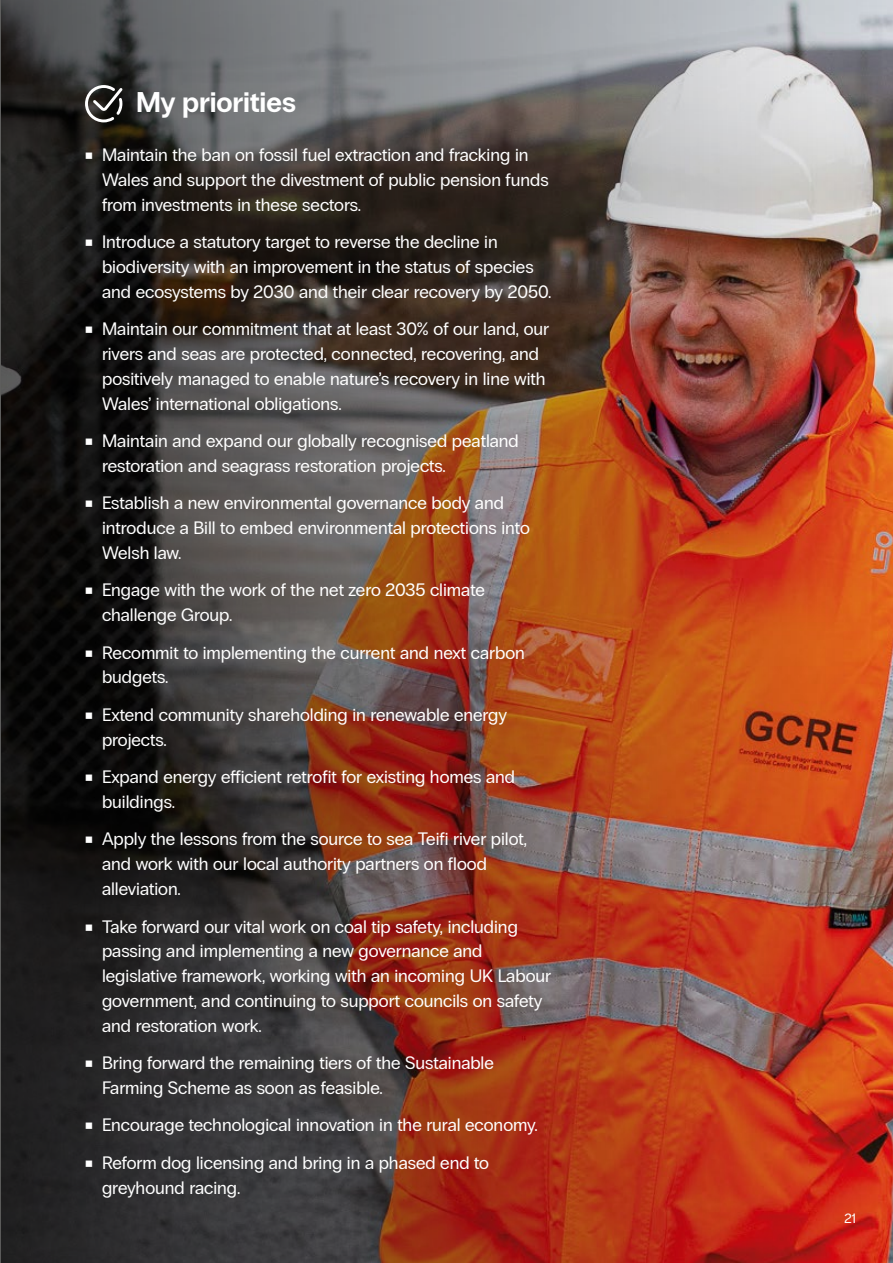
<style>
.page{position:relative;width:893px;height:1263px;background:#fff}
.page>*{position:absolute;margin:0;border:0;box-sizing:border-box;transform-origin:0 0}
.t1{font:700 28.5px "PP Radio Grotesk";color:#fff}
.t2{font:18px/24.8px "PP Radio Grotesk";color:#fff}
.t3{font:13.5px "PP Radio Grotesk";color:#fff}
.s1{font-weight:900;font-size:30px}
</style>
<div class="page">
<img style="left:0;top:0;width:893px;height:1263px">
<svg style="left:85px;top:85px;width:38px;height:37px"></svg>
<h1 class="t1" style="left:136px;top:86px;width:161px">My priorities</h1>
<p class="t2" style="left:102px;top:143px;width:448px;text-indent:-17px"><span class="s1">•</span> Maintain the ban on fossil fuel extraction and fracking in<br>Wales and support the divestment of public pension funds from investments in these sectors.</p>
<p class="t2" style="left:102px;top:230px;width:451px;text-indent:-17px"><span class="s1">•</span> Introduce a statutory target to reverse the decline in biodiversity with an improvement in the status of species and ecosystems by 2030 and their clear recovery by 2050.</p>
<p class="t2" style="left:102px;top:317px;width:449px;text-indent:-17px"><span class="s1">•</span> Maintain our commitment that at least 30% of our land, our rivers and seas are protected, connected, recovering, and positively managed to enable nature’s recovery in line with Wales’ international obligations.</p>
<p class="t2" style="left:102px;top:429px;width:418px;text-indent:-17px"><span class="s1">•</span> Maintain and expand our globally recognised peatland restoration and seagrass restoration projects.</p>
<p class="t2" style="left:102px;top:491px;width:429px;text-indent:-17px"><span class="s1">•</span> Establish a new environmental governance body and introduce a Bill to embed environmental protections into<br>Welsh law.</p>
<p class="t2" style="left:102px;top:578px;width:384px;text-indent:-17px"><span class="s1">•</span> Engage with the work of the net zero 2035 climate challenge Group.</p>
<p class="t2" style="left:102px;top:640px;width:424px;text-indent:-17px"><span class="s1">•</span> Recommit to implementing the current and next carbon budgets.</p>
<p class="t2" style="left:102px;top:702px;width:406px;text-indent:-17px"><span class="s1">•</span> Extend community shareholding in renewable energy projects.</p>
<p class="t2" style="left:102px;top:765px;width:415px;text-indent:-17px"><span class="s1">•</span> Expand energy efficient retrofit for existing homes and buildings.</p>
<p class="t2" style="left:102px;top:827px;width:427px;text-indent:-17px"><span class="s1">•</span> Apply the lessons from the source to sea Teifi river pilot, and work with our local authority partners on flood alleviation.</p>
<p class="t2" style="left:102px;top:914px;width:451px;text-indent:-17px"><span class="s1">•</span> Take forward our vital work on coal tip safety, including passing and implementing a new governance and legislative framework, working with an incoming UK Labour government, and continuing to support councils on safety and restoration work.</p>
<p class="t2" style="left:102px;top:1050px;width:393px;text-indent:-17px"><span class="s1">•</span> Bring forward the remaining tiers of the Sustainable<br>Farming Scheme as soon as feasible.</p>
<p class="t2" style="left:85px;top:1113px;width:454px"><span class="s1">•</span> Encourage technological innovation in the rural economy.</p>
<p class="t2" style="left:102px;top:1150px;width:388px;text-indent:-17px"><span class="s1">•</span> Reform dog licensing and bring in a phased end to greyhound racing.</p>
<p class="t3" style="left:845px;top:1211px;width:13px">21</p>
</div>
